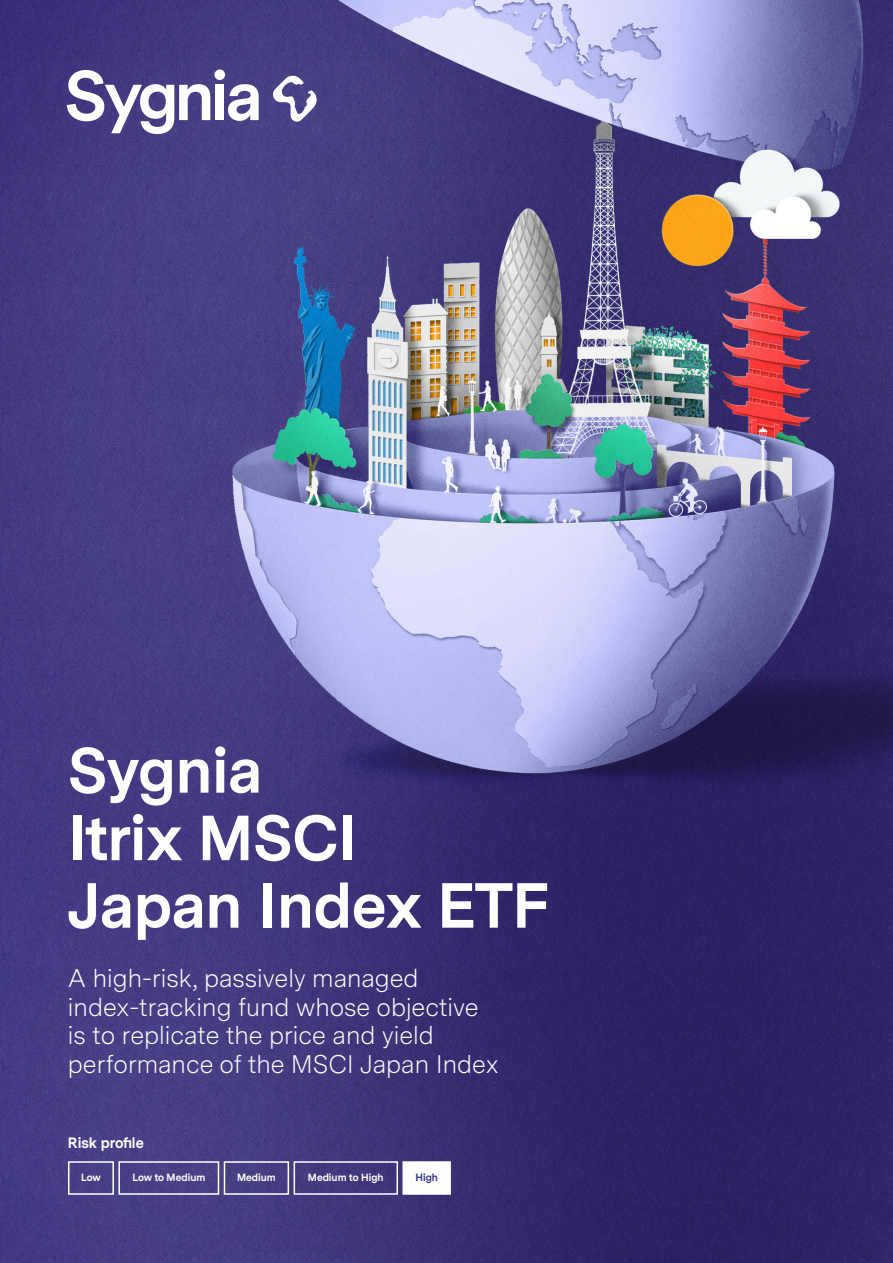
<style>
.page{position:relative;width:893px;height:1263px;background:#fff}
.page>*{position:absolute;margin:0;border:0;box-sizing:border-box;transform-origin:0 0}
.t1{font:700 63.6px/67.5px "Sygnia Messina Sans";color:#fff}
.t2{font:300 25.5px/28.5px "Sygnia Messina Sans";color:#fff}
.t3{font:700 15px "Sygnia Messina Sans";color:#fff}
.t4{font:700 10.5px "Sygnia Messina Sans";color:#fff}
.t5{font:700 10.5px "Sygnia Messina Sans";color:#33348b}
</style>
<div class="page">
<img style="left:0;top:0;width:893px;height:1263px">
<div style="left:215px;top:85px;width:9px;height:35px;background:#fff"></div>
<svg style="left:228px;top:84px;width:31px;height:37px"></svg>
<div style="left:214px;top:69px;width:11px;height:11px;background:#fff;border-radius:50%"></div>
<svg style="left:67px;top:70px;width:143px;height:64px"></svg>
<svg style="left:272px;top:75px;width:46px;height:47px"></svg>
<div style="left:224px;top:1161px;width:65px;height:34px;border:2px solid #fff"></div>
<div style="left:68px;top:1161px;width:46px;height:34px;border:2px solid #fff"></div>
<div style="left:118px;top:1161px;width:101px;height:34px;border:2px solid #fff"></div>
<div style="left:294px;top:1161px;width:104px;height:34px;border:2px solid #fff"></div>
<div style="left:403px;top:1162px;width:47px;height:32px;background:#fff"></div>
<div style="left:402px;top:1161px;width:49px;height:34px;border:2px solid #fff"></div>
<h1 class="t1" style="left:68px;top:740px;width:481px">Sygnia<br>Itrix MSCI<br>Japan Index ETF</h1>
<p class="t2" style="left:68px;top:965px;width:432px">A high-risk, passively managed index-tracking fund whose objective is to replicate the price and yield performance of the MSCI Japan Index</p>
<p class="t3" style="left:68px;top:1134px;width:77px">Risk profile</p>
<p class="t4" style="left:81px;top:1171px;width:21px">Low</p>
<p class="t4" style="left:132px;top:1171px;width:75px">Low to Medium</p>
<p class="t4" style="left:237px;top:1171px;width:40px">Medium</p>
<p class="t4" style="left:308px;top:1171px;width:77px">Medium to High</p>
<p class="t5" style="left:415px;top:1171px;width:24px">High</p>
</div>
